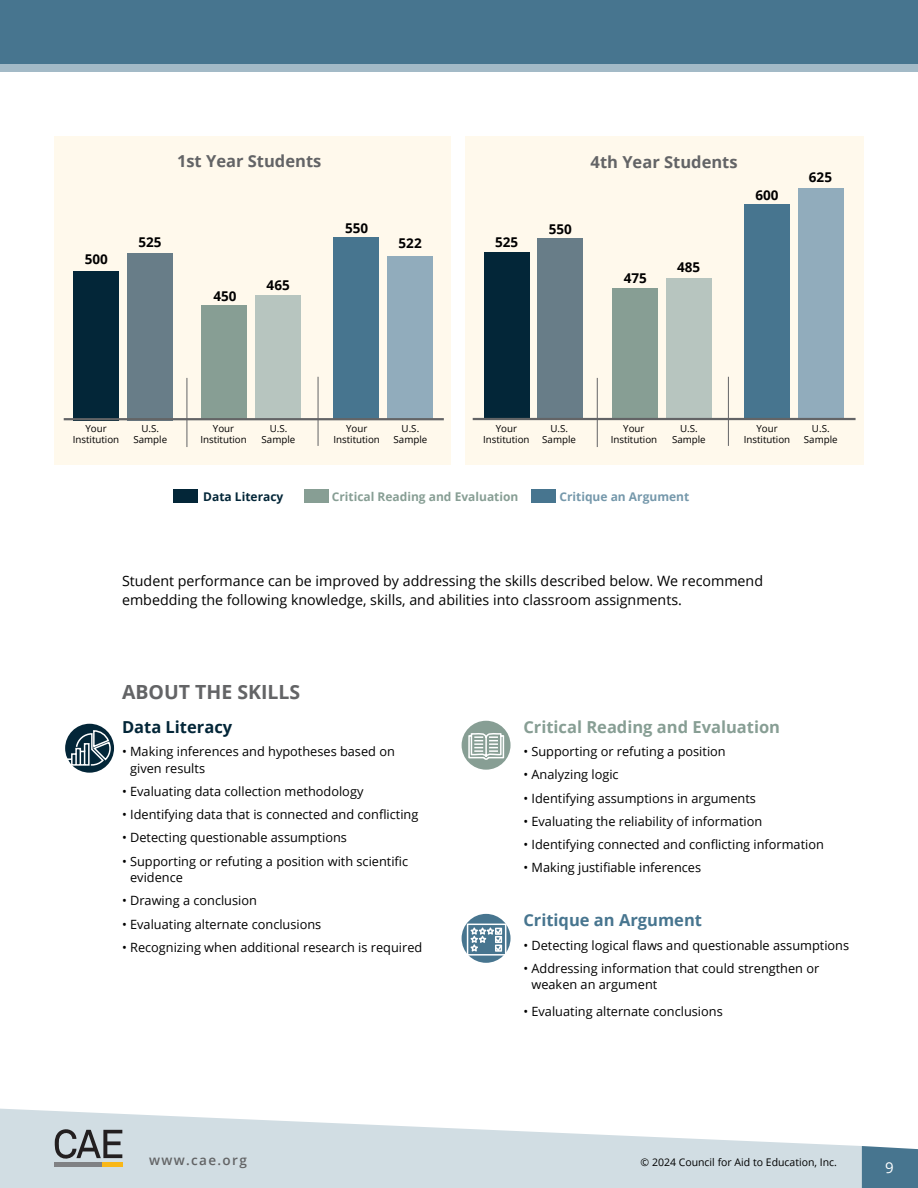
<style>
.page{position:relative;width:918px;height:1188px;background:#fff}
.page>*{position:absolute;margin:0;border:0;box-sizing:border-box;transform-origin:0 0}
.Report_header{font:700 19.5px "Open Sans";color:#636466}
.Report_text{font:700 16.5px "Open Sans";color:#636466}
.Report_header-2{font:700 16.5px "Open Sans";color:#879e94}
.Report_header-3{font:700 16.5px "Open Sans";color:#47758f}
.Report_header-4{font:700 16.5px "Open Sans";color:#032638}
.t1{font:15px "Open Sans";color:#fff}
.Report_text-2{font:14.25px/19.5px "Open Sans";color:#000}
.bar_chart_numbers{font:700 13.5px "Open Sans";color:#000}
.t2{font:600 13.5px "Open Sans";letter-spacing:.1em;color:#636466}
.Report_text-3{font:12.75px/16.5px "Open Sans";color:#000}
.Report_text-4{font:700 12px "Open Sans";color:#879e94}
.Report_text-5{font:700 12px "Open Sans";color:#7598ab}
.Report_text-6{font:700 12px "Open Sans";color:#032638}
.t3{font:10.5px "Open Sans";color:#000}
.bar_chart{font:9.75px/10.5px "Open Sans";color:#000;text-align:center}
</style>
<div class="page">
<svg style="left:0;top:1109px;width:862px;height:79px;fill:#d1dde3"></svg>
<svg style="left:55px;top:1128px;width:67px;height:34px;background:#969da1"></svg>
<hr style="left:102px;top:1162px;width:21px;height:4px;background:#f9b717">
<hr style="left:55px;top:1162px;width:47px;height:4px;background:#808184">
<div style="left:862px;top:1146px;width:56px;height:42px;background:#47758f"></div>
<div style="left:0;top:0;width:918px;height:65px;background:#47758f"></div>
<div style="left:0;top:64px;width:918px;height:7px;background:#a3bac7"></div>
<div style="left:173px;top:489px;width:25px;height:13px;background:#032638"></div>
<div style="left:304px;top:490px;width:25px;height:13px;background:#879e94"></div>
<div style="left:532px;top:489px;width:24px;height:13px;background:#47758f"></div>
<div style="left:65px;top:724px;width:49px;height:49px;background:#032638;border-radius:50%"></div>
<div style="left:462px;top:721px;width:49px;height:49px;background:#879e94;border-radius:50%"></div>
<svg style="left:462px;top:914px;width:49px;height:49px"></svg>
<svg style="left:468px;top:733px;width:37px;height:27px"></svg>
<svg style="left:467px;top:924px;width:39px;height:32px"></svg>
<svg style="left:66px;top:729px;width:46px;height:37px"></svg>
<div style="left:465px;top:136px;width:399px;height:329px;background:#fff9ec"></div>
<div style="left:54px;top:136px;width:396px;height:329px;background:#fff9ec"></div>
<div style="left:74px;top:271px;width:45px;height:149px;background:#032638"></div>
<div style="left:127px;top:253px;width:46px;height:167px;background:#687d88"></div>
<hr style="left:187px;top:378px;width:1px;height:69px;background:#636466">
<div style="left:202px;top:306px;width:45px;height:113px;background:#879e94"></div>
<div style="left:256px;top:295px;width:45px;height:124px;background:#b7c5bf"></div>
<hr style="left:318px;top:377px;width:1px;height:69px;background:#636466">
<div style="left:334px;top:238px;width:45px;height:181px;background:#47758f"></div>
<div style="left:387px;top:256px;width:46px;height:163px;background:#91acbc"></div>
<hr style="left:64px;top:418px;width:380px;height:2px;background:#636466">
<div style="left:484px;top:252px;width:45px;height:167px;background:#032638"></div>
<div style="left:538px;top:239px;width:45px;height:180px;background:#687d88"></div>
<hr style="left:597px;top:378px;width:1px;height:69px;background:#636466">
<div style="left:612px;top:289px;width:45px;height:130px;background:#879e94"></div>
<div style="left:666px;top:279px;width:45px;height:140px;background:#b7c5bf"></div>
<hr style="left:728px;top:377px;width:1px;height:69px;background:#636466">
<div style="left:744px;top:205px;width:45px;height:214px;background:#47758f"></div>
<div style="left:798px;top:188px;width:45px;height:231px;background:#91acbc"></div>
<hr style="left:473px;top:418px;width:383px;height:2px;background:#636466">
<p class="bar_chart_numbers" style="left:85px;top:249px;width:25px">500</p>
<p class="Report_text" style="left:177px;top:149px;width:146px">1st Year Students</p>
<p class="Report_text" style="left:591px;top:151px;width:148px">4th Year Students</p>
<p class="bar_chart_numbers" style="left:139px;top:233px;width:25px">525</p>
<p class="bar_chart_numbers" style="left:214px;top:287px;width:25px">450</p>
<p class="bar_chart_numbers" style="left:267px;top:275px;width:25px">465</p>
<p class="bar_chart_numbers" style="left:345px;top:218px;width:25px">550</p>
<p class="bar_chart_numbers" style="left:399px;top:234px;width:25px">522</p>
<p class="bar_chart_numbers" style="left:495px;top:233px;width:25px">525</p>
<p class="bar_chart_numbers" style="left:549px;top:219px;width:25px">550</p>
<p class="bar_chart_numbers" style="left:624px;top:269px;width:25px">475</p>
<p class="bar_chart_numbers" style="left:677px;top:257px;width:25px">485</p>
<p class="bar_chart_numbers" style="left:755px;top:185px;width:25px">600</p>
<p class="bar_chart_numbers" style="left:809px;top:168px;width:25px">625</p>
<p class="bar_chart" style="left:133px;top:423px;width:35px">U.S.<br>Sample</p>
<p class="bar_chart" style="left:262px;top:423px;width:35px">U.S.<br>Sample</p>
<p class="bar_chart" style="left:394px;top:423px;width:35px">U.S.<br>Sample</p>
<p class="bar_chart" style="left:73px;top:423px;width:48px">Your<br>Institution</p>
<p class="bar_chart" style="left:200px;top:423px;width:48px">Your<br>Institution</p>
<p class="bar_chart" style="left:333px;top:423px;width:48px">Your<br>Institution</p>
<p class="bar_chart" style="left:542px;top:423px;width:35px">U.S.<br>Sample</p>
<p class="bar_chart" style="left:672px;top:423px;width:35px">U.S.<br>Sample</p>
<p class="bar_chart" style="left:804px;top:423px;width:35px">U.S.<br>Sample</p>
<p class="bar_chart" style="left:483px;top:423px;width:48px">Your<br>Institution</p>
<p class="bar_chart" style="left:611px;top:423px;width:48px">Your<br>Institution</p>
<p class="bar_chart" style="left:744px;top:423px;width:48px">Your<br>Institution</p>
<p class="Report_text-6" style="left:203px;top:488px;width:82px">Data Literacy</p>
<p class="Report_text-4" style="left:332px;top:488px;width:188px">Critical Reading and Evaluation</p>
<p class="Report_text-5" style="left:559px;top:488px;width:131px">Critique an Argument</p>
<p class="Report_text-2" style="left:122px;top:570px;width:643px">Student performance can be improved by addressing the skills described below. We recommend embedding the following knowledge, skills, and abilities into classroom assignments.</p>
<p class="Report_header" style="left:122px;top:679px;width:180px">ABOUT THE SKILLS</p>
<p class="Report_header-4" style="left:122px;top:715px;width:112px">Data Literacy</p>
<p class="Report_text-3" style="left:130px;top:743px;width:266px;text-indent:-8px">• Making inferences and hypotheses based on given results</p>
<p class="Report_text-3" style="left:122px;top:783px;width:243px">• Evaluating data collection methodology</p>
<p class="Report_text-3" style="left:122px;top:806px;width:298px">• Identifying data that is connected and conflicting</p>
<p class="Report_text-3" style="left:122px;top:829px;width:226px">• Detecting questionable assumptions</p>
<p class="Report_text-3" style="left:130px;top:852px;width:280px;text-indent:-8px">• Supporting or refuting a position with scientific evidence</p>
<p class="Report_text-3" style="left:122px;top:892px;width:136px">• Drawing a conclusion</p>
<p class="Report_text-3" style="left:122px;top:915px;width:201px">• Evaluating alternate conclusions</p>
<p class="Report_text-3" style="left:122px;top:939px;width:302px">• Recognizing when additional research is required</p>
<p class="t2" style="left:149px;top:1150px;width:99px">www.cae.org</p>
<p class="Report_header-2" style="left:523px;top:715px;width:258px">Critical Reading and Evaluation</p>
<p class="Report_text-3" style="left:523px;top:743px;width:204px">• Supporting or refuting a position</p>
<p class="Report_text-3" style="left:523px;top:766px;width:97px">• Analyzing logic</p>
<p class="Report_text-3" style="left:523px;top:789px;width:234px">• Identifying assumptions in arguments</p>
<p class="Report_text-3" style="left:523px;top:813px;width:240px">• Evaluating the reliability of information</p>
<p class="Report_text-3" style="left:523px;top:836px;width:302px">• Identifying connected and conflicting information</p>
<p class="Report_text-3" style="left:523px;top:859px;width:179px">• Making justifiable inferences</p>
<p class="Report_header-3" style="left:523px;top:909px;width:180px">Critique an Argument</p>
<p class="Report_text-3" style="left:523px;top:936px;width:327px">• Detecting logical flaws and questionable assumptions</p>
<p class="Report_text-3" style="left:532px;top:960px;width:289px;text-indent:-8px">• Addressing information that could strengthen or weaken an argument</p>
<p class="Report_text-3" style="left:523px;top:1002px;width:201px">• Evaluating alternate conclusions</p>
<p class="t3" style="left:641px;top:1155px;width:198px">© 2024 Council for Aid to Education, Inc.</p>
<p class="t1" style="left:885px;top:1157px;width:10px">9</p>
</div>
